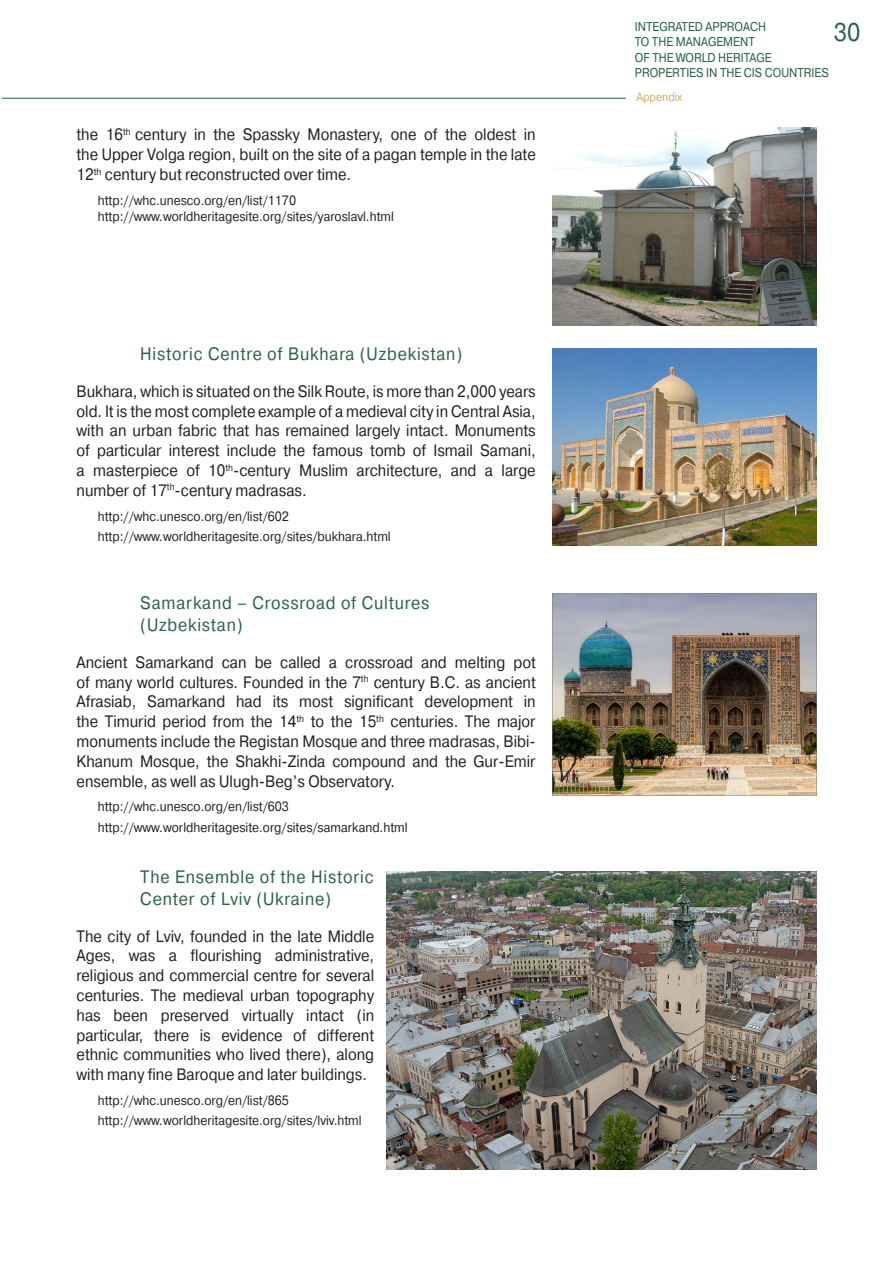
<style>
.page{position:relative;width:893px;height:1263px;background:#fff}
.page>*{position:absolute;margin:0;border:0;box-sizing:border-box;transform-origin:0 0}
.t1{font:25.5px "Pragmatica C";color:#256341;scale:.9 1}
.Chap_03{font:18px/21.6px "Pragmatica C";letter-spacing:.05em;color:#256341;scale:.9 1}
.t2{font:16.5px/19.8px "Pragmatica C";color:#231f20;text-align:justify;scale:.9 1}
.Ссылки_на_элем{font:13.5px "Pragmatica C";color:#231f20;scale:.9 1}
.t3{font:12.75px/15.3px "Pragmatica C";color:#256341;scale:.88 1}
.t4{font:12px "Pragmatica C";color:#d2ab66;scale:.9 1}
</style>
<div class="page">
<hr style="left:2px;top:98px;width:624px;height:1px;background:#256341">
<img style="left:553px;top:128px;width:263px;height:197px">
<img style="left:553px;top:348px;width:263px;height:198px">
<img style="left:553px;top:594px;width:263px;height:202px">
<img style="left:387px;top:872px;width:429px;height:297px">
<p class="t2" style="left:77px;top:125px;width:512px">the 16<sup>th</sup> century in the Spassky Monastery, one of the oldest in the Upper Volga region, built on the site of a pagan temple in the late 12<sup>th</sup> century but reconstructed over time.</p>
<p class="Ссылки_на_элем" style="left:98px;top:193px;width:222px">http://whc.unesco.org/en/list/1170</p>
<p class="Ссылки_на_элем" style="left:98px;top:209px;width:331px">http://www.worldheritagesite.org/sites/yaroslavl.html</p>
<p class="Chap_03" style="left:140px;top:343px;width:359px">Historic Centre of Bukhara (Uzbekistan)</p>
<p class="t2" style="left:77px;top:381px;width:512px">Bukhara, which is situated on the Silk Route, is more than 2,000 years old. It is the most complete example of a medieval city in Central Asia, with an urban fabric that has remained largely intact. Monuments of particular interest include the famous tomb of Ismail Samani, a masterpiece of 10<sup>th</sup>-century Muslim architecture, and a large number of 17<sup>th</sup>-century madrasas.</p>
<p class="Ссылки_на_элем" style="left:98px;top:508px;width:214px">http://whc.unesco.org/en/list/602</p>
<p class="Ссылки_на_элем" style="left:98px;top:529px;width:327px">http://www.worldheritagesite.org/sites/bukhara.html</p>
<p class="Chap_03" style="left:140px;top:592px;width:323px">Samarkand – Crossroad of Cultures (Uzbekistan)</p>
<p class="t2" style="left:77px;top:652px;width:512px">Ancient Samarkand can be called a crossroad and melting pot of many world cultures. Founded in the 7<sup>th</sup> century B.C. as ancient Afrasiab, Samarkand had its most significant development in the Timurid period from the 14<sup>th</sup> to the 15<sup>th</sup> centuries. The major monuments include the Registan Mosque and three madrasas, Bibi-Khanum Mosque, the Shakhi-Zinda compound and the Gur-Emir ensemble, as well as Ulugh-Beg’s Observatory.</p>
<p class="Ссылки_на_элем" style="left:98px;top:799px;width:214px">http://whc.unesco.org/en/list/603</p>
<p class="Ссылки_на_элем" style="left:98px;top:820px;width:346px">http://www.worldheritagesite.org/sites/samarkand.html</p>
<p class="Chap_03" style="left:140px;top:866px;width:261px">The Ensemble of the Historic<br>Center of Lviv (Ukraine)</p>
<p class="t2" style="left:77px;top:926px;width:332px">The city of Lviv, founded in the late Middle Ages, was a flourishing administrative, religious and commercial centre for several centuries. The medieval urban topography has been preserved virtually intact (in particular, there is evidence of different ethnic communities who lived there), along with many fine Baroque and later buildings.</p>
<p class="Ссылки_на_элем" style="left:98px;top:1093px;width:214px">http://whc.unesco.org/en/list/865</p>
<p class="Ссылки_на_элем" style="left:98px;top:1113px;width:295px">http://www.worldheritagesite.org/sites/lviv.html</p>
<p class="t3" style="left:635px;top:19px;width:222px">INTEGRATED APPROACH<br>TO THE MANAGEMENT<br>OF THE WORLD HERITAGE<br>PROPERTIES IN THE CIS COUNTRIES</p>
<h1 class="t1" style="left:834px;top:18px;width:31px">30</h1>
<p class="t4" style="left:636px;top:90px;width:53px">Appendix</p>
</div>
